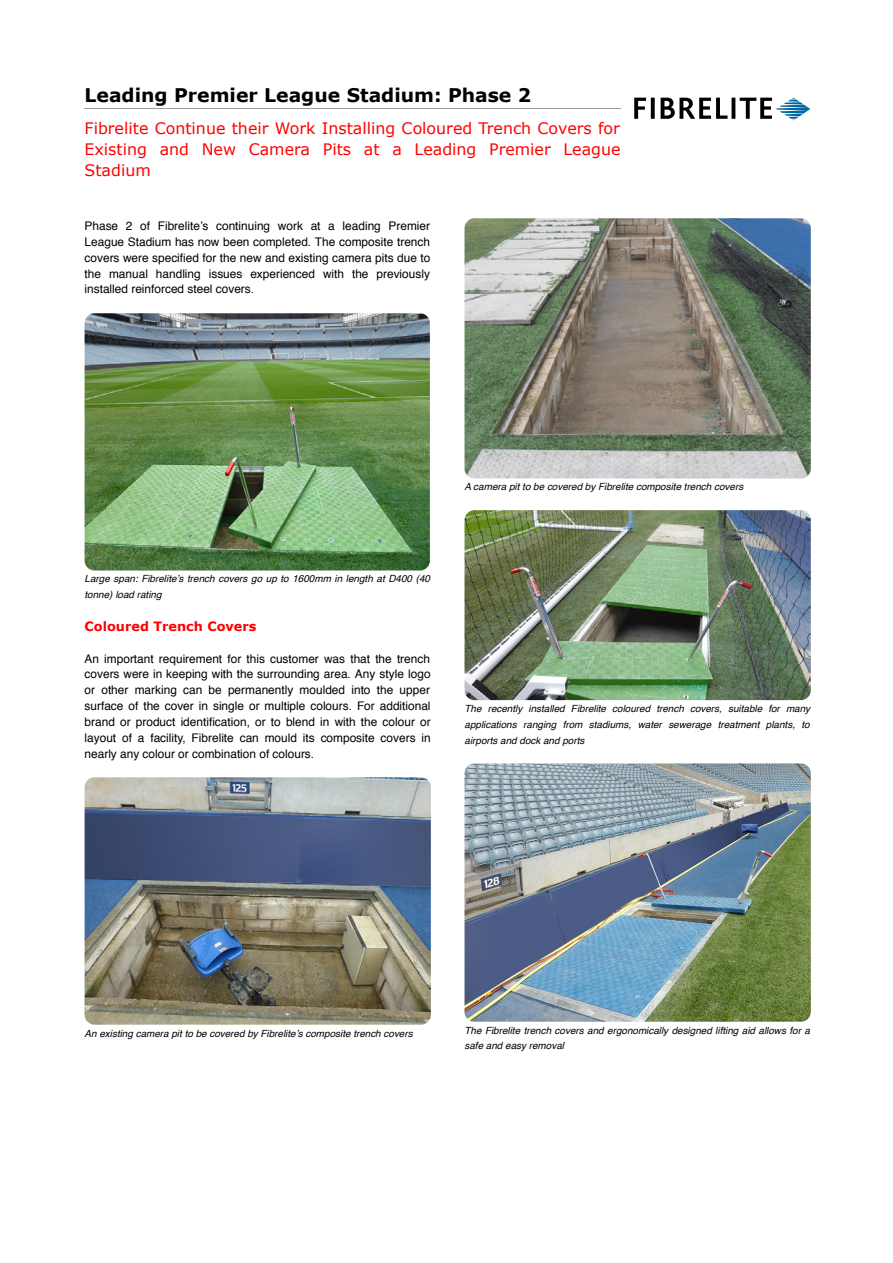
<style>
.page{position:relative;width:893px;height:1263px;background:#fff}
.page>*{position:absolute;margin:0;border:0;box-sizing:border-box;transform-origin:0 0}
.t1{font:700 18.75px "Verdana";color:#000}
.t2{font:15.9px/20.9px "Verdana";color:#f00;text-align:justify}
.t3{font:700 12.9px "Verdana";color:#f00}
.t4{font:11.85px/15.9px "Helvetica";color:#000;text-align:justify}
.t5{font:italic 9.9px/15.9px "Helvetica";color:#000}
</style>
<div class="page">
<hr style="left:85px;top:108px;width:536px;height:1px;background:#999">
<img style="left:85px;top:313px;width:345px;height:257px">
<img style="left:85px;top:777px;width:346px;height:248px">
<img style="left:464px;top:218px;width:347px;height:260px">
<img style="left:464px;top:510px;width:347px;height:190px">
<img style="left:464px;top:763px;width:347px;height:259px">
<svg style="left:634px;top:97px;width:176px;height:24px"></svg>
<p class="t1" style="left:85px;top:83px;width:448px">Leading Premier League Stadium: Phase 2</p>
<p class="t2" style="left:85px;top:118px;width:537px">Fibrelite Continue their Work Installing Coloured Trench Covers for Existing and New Camera Pits at a Leading Premier League Stadium</p>
<p class="t4" style="left:85px;top:218px;width:347px">Phase 2 of Fibrelite’s continuing work at a leading Premier League Stadium has now been completed. The composite trench covers were specified for the new and existing camera pits due to the manual handling issues experienced with the previously installed reinforced steel covers.</p>
<p class="t5" style="left:85px;top:571px;width:347px">Large span: Fibrelite’s trench covers go up to 1600mm in length at D400 (40 tonne) load rating</p>
<p class="t3" style="left:85px;top:618px;width:173px">Coloured Trench Covers</p>
<p class="t4" style="left:85px;top:651px;width:348px">An important requirement for this customer was that the trench covers were in keeping with the surrounding area. Any style logo or other marking can be permanently moulded into the upper surface of the cover in single or multiple colours. For additional brand or product identification, or to blend in with the colour or layout of a facility, Fibrelite can mould its composite covers in nearly any colour or combination of colours.</p>
<p class="t5" style="left:464px;top:479px;width:280px">A camera pit to be covered by Fibrelite composite trench covers</p>
<p class="t5" style="left:464px;top:701px;width:347px;text-align:justify">The recently installed Fibrelite coloured trench covers, suitable for many applications ranging from stadiums, water sewerage treatment plants, to airports and dock and ports</p>
<p class="t5" style="left:85px;top:1025px;width:330px">An existing camera pit to be covered by Fibrelite’s composite trench covers</p>
<p class="t5" style="left:464px;top:1022px;width:347px">The Fibrelite trench covers and ergonomically designed lifting aid allows for a safe and easy removal</p>
</div>
